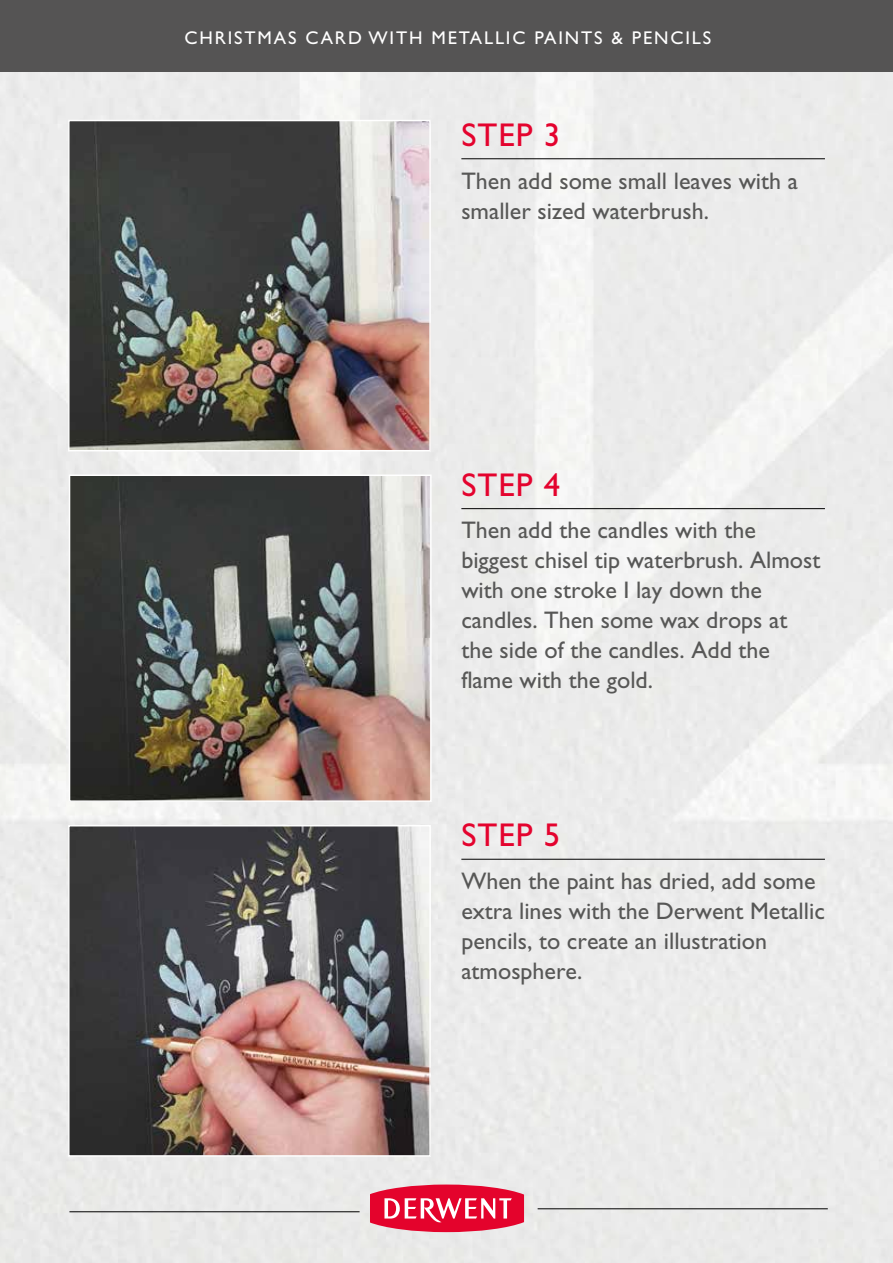
<style>
.page{position:relative;width:893px;height:1263px;background:#fff}
.page>*{position:absolute;margin:0;border:0;box-sizing:border-box;transform-origin:0 0}
.t1{font:33px "Gill Sans Std";letter-spacing:.03em;color:#e4032e}
.t2{font:24px/30px "Gill Sans Std";color:#575756}
.t3{font:18.45px "Gill Sans Std";letter-spacing:.1em;color:#fff}
</style>
<div class="page">
<img style="left:0;top:72px;width:893px;height:1191px">
<svg style="left:370px;top:1184px;width:154px;height:48px;background:#e84361"></svg>
<hr style="left:69px;top:1211px;width:291px;height:1px;background:#000">
<hr style="left:538px;top:1208px;width:290px;height:1px;background:#000">
<div style="left:0;top:0;width:893px;height:72px;background:#555454"></div>
<hr style="left:461px;top:159px;width:364px;height:1px;background:#000">
<hr style="left:461px;top:508px;width:364px;height:1px;background:#000">
<hr style="left:461px;top:859px;width:364px;height:1px;background:#000">
<img style="left:71px;top:828px;width:357px;height:326px">
<div style="left:68px;top:825px;width:363px;height:332px;border:2px solid #fff"></div>
<img style="left:72px;top:477px;width:357px;height:322px">
<div style="left:69px;top:474px;width:363px;height:328px;border:2px solid #fff"></div>
<img style="left:71px;top:123px;width:357px;height:325px">
<div style="left:68px;top:120px;width:363px;height:331px;border:2px solid #fff"></div>
<p class="t3" style="left:184px;top:27px;width:528px">CHRISTMAS CARD WITH METALLIC PAINTS &amp; PENCILS</p>
<h1 class="t1" style="left:461px;top:116px;width:100px">STEP 3</h1>
<p class="t2" style="left:461px;top:166px;width:338px">Then add some small leaves with a smaller sized waterbrush.</p>
<h1 class="t1" style="left:461px;top:466px;width:100px">STEP 4</h1>
<p class="t2" style="left:461px;top:515px;width:360px">Then add the candles with the biggest chisel tip waterbrush. Almost with one stroke I lay down the candles. Then some wax drops at the side of the candles. Add the flame with the gold.</p>
<h1 class="t1" style="left:461px;top:816px;width:100px">STEP 5</h1>
<p class="t2" style="left:461px;top:866px;width:365px">When the paint has dried, add some extra lines with the Derwent Metallic pencils, to create an illustration atmosphere.</p>
</div>
